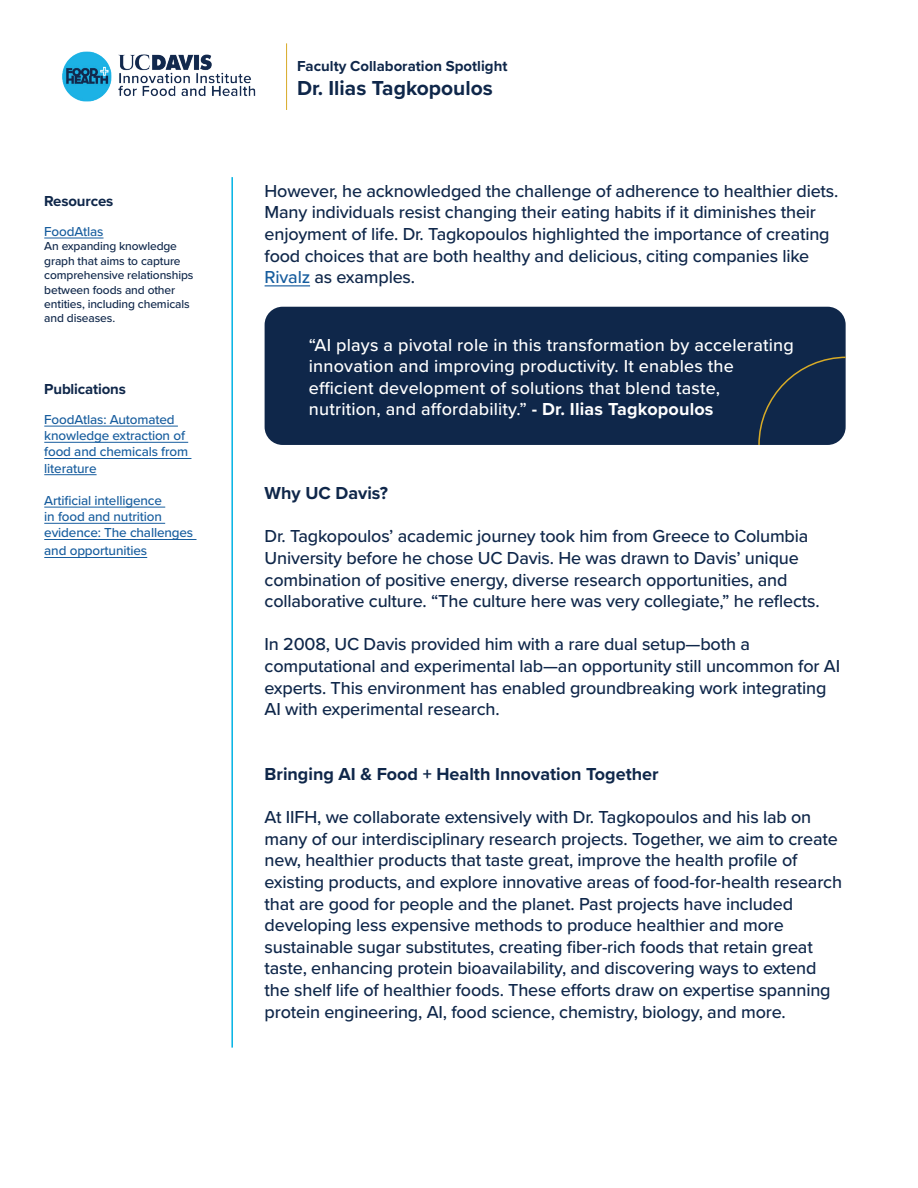
<style>
.page{position:relative;width:918px;height:1188px;background:#fff}
.page>*{position:absolute;margin:0;border:0;box-sizing:border-box;transform-origin:0 0}
.t1{font:700 21px "Proxima Nova";color:#0f274a}
.t2{font:500 18px/21.6px "Proxima Nova";letter-spacing:-.01em;color:#0f274a}
.t3{font:500 18px/21.6px "Proxima Nova";letter-spacing:.01em;color:#fff}
.t4{font:700 18px "Proxima Nova";color:#0f274a}
.t5{font:700 15px "Proxima Nova";color:#0f274a}
.t6{font:500 13.5px/16.2px "Proxima Nova";letter-spacing:-.01em;color:#175d9e}
.t7{font:500 12px/14.4px "Proxima Nova";letter-spacing:-.01em;color:#0f274a}
.s1{color:#175d9e}
.s2{font-weight:700}
</style>
<div class="page">
<img style="left:62px;top:51px;width:194px;height:51px">
<hr style="left:286px;top:43px;width:1px;height:67px;background:#d8ab27">
<hr style="left:231px;top:177px;width:2px;height:871px;background:#00b3e4">
<hr style="left:265px;top:285px;width:45px;height:1px;background:#175d9e">
<div style="left:265px;top:307px;width:581px;height:138px;background:#0f274a;border-radius:18px"></div>
<svg style="left:758px;top:357px;width:88px;height:88px"></svg>
<hr style="left:44px;top:238px;width:60px;height:1px;background:#175d9e">
<hr style="left:44px;top:426px;width:134px;height:1px;background:#175d9e">
<hr style="left:44px;top:442px;width:144px;height:1px;background:#175d9e">
<hr style="left:44px;top:458px;width:147px;height:1px;background:#175d9e">
<hr style="left:44px;top:474px;width:53px;height:1px;background:#175d9e">
<hr style="left:44px;top:507px;width:121px;height:1px;background:#175d9e">
<hr style="left:44px;top:523px;width:121px;height:1px;background:#175d9e">
<hr style="left:44px;top:539px;width:153px;height:1px;background:#175d9e">
<hr style="left:44px;top:557px;width:103px;height:1px;background:#175d9e">
<p class="t5" style="left:44px;top:190px;width:71px">Resources</p>
<p class="t6" style="left:44px;top:223px;width:61px">FoodAtlas</p>
<p class="t7" style="left:44px;top:239px;width:151px">An expanding knowledge graph that aims to capture comprehensive relationships between foods and other entities, including chemicals and diseases.</p>
<p class="t5" style="left:44px;top:378px;width:83px">Publications</p>
<p class="t6" style="left:44px;top:411px;width:145px">FoodAtlas: Automated knowledge extraction of food and chemicals from literature</p>
<p class="t6" style="left:44px;top:492px;width:151px">Artificial intelligence<br>in food and nutrition evidence: The challenges</p>
<p class="t6" style="left:44px;top:542px;width:104px">and opportunities</p>
<p class="t5" style="left:297px;top:54px;width:212px">Faculty Collaboration Spotlight</p>
<p class="t1" style="left:297px;top:72px;width:197px">Dr. Ilias Tagkopoulos</p>
<p class="t2" style="left:265px;top:179px;width:575px">However, he acknowledged the challenge of adherence to healthier diets.<br>Many individuals resist changing their eating habits if it diminishes their enjoyment of life. Dr. Tagkopoulos highlighted the importance of creating food choices that are both healthy and delicious, citing companies like <span class="s1">Rivalz</span> as examples.</p>
<p class="t3" style="left:309px;top:333px;width:486px">“AI plays a pivotal role in this transformation by accelerating innovation and improving productivity. It enables the efficient development of solutions that blend taste, nutrition, and affordability.” <span class="s2">- Dr. Ilias Tagkopoulos</span></p>
<p class="t4" style="left:265px;top:480px;width:125px">Why UC Davis?</p>
<p class="t2" style="left:265px;top:525px;width:557px">Dr. Tagkopoulos’ academic journey took him from Greece to Columbia University before he chose UC Davis. He was drawn to Davis’ unique combination of positive energy, diverse research opportunities, and collaborative culture. “The culture here was very collegiate,” he reflects.</p>
<p class="t2" style="left:265px;top:633px;width:577px">In 2008, UC Davis provided him with a rare dual setup—both a computational and experimental lab—an opportunity still uncommon for AI experts. This environment has enabled groundbreaking work integrating AI with experimental research.</p>
<p class="t4" style="left:265px;top:761px;width:396px">Bringing AI &amp; Food + Health Innovation Together</p>
<p class="t2" style="left:265px;top:806px;width:579px">At IIFH, we collaborate extensively with Dr. Tagkopoulos and his lab on many of our interdisciplinary research projects. Together, we aim to create new, healthier products that taste great, improve the health profile of existing products, and explore innovative areas of food-for-health research that are good for people and the planet. Past projects have included developing less expensive methods to produce healthier and more sustainable sugar substitutes, creating fiber-rich foods that retain great taste, enhancing protein bioavailability, and discovering ways to extend the shelf life of healthier foods. These efforts draw on expertise spanning protein engineering, AI, food science, chemistry, biology, and more.</p>
</div>
